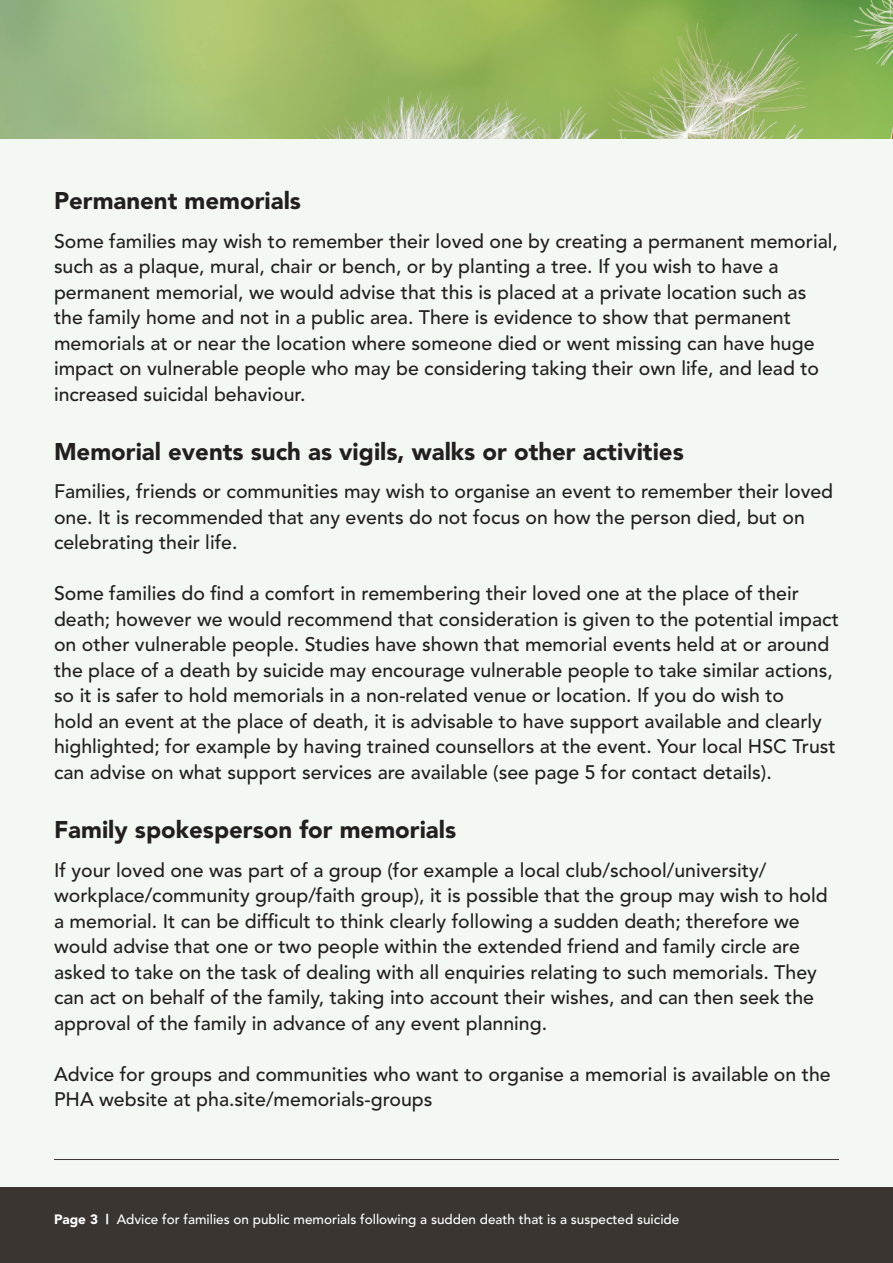
<style>
.page{position:relative;width:893px;height:1263px;background:#fff}
.page>*{position:absolute;margin:0;border:0;box-sizing:border-box;transform-origin:0 0}
.t1{font:900 24px "Avenir";color:#231f20}
.t2{font:500 19.5px/25.5px "Avenir";color:#231f20}
.t3{font:500 13.5px "Avenir";color:#fff}
.s1{font-weight:900}
</style>
<div class="page">
<div style="left:0;top:111px;width:893px;height:1098px;background:#f3f9f2"></div>
<div style="left:0;top:1188px;width:893px;height:75px;background:#3b3532"></div>
<hr style="left:54px;top:1159px;width:785px;height:1px;background:#3b3532">
<img style="left:0;top:0;width:893px;height:139px">
<p class="t1" style="left:54px;top:186px;width:249px">Permanent memorials</p>
<p class="t2" style="left:54px;top:228px;width:785px">Some families may wish to remember their loved one by creating a permanent memorial, such as a plaque, mural, chair or bench, or by planting a tree. If you wish to have a permanent memorial, we would advise that this is placed at a private location such as the family home and not in a public area. There is evidence to show that permanent memorials at or near the location where someone died or went missing can have huge impact on vulnerable people who may be considering taking their own life, and lead to increased suicidal behaviour.</p>
<p class="t1" style="left:54px;top:437px;width:631px">Memorial events such as vigils, walks or other activities</p>
<p class="t2" style="left:54px;top:479px;width:781px">Families, friends or communities may wish to organise an event to remember their loved one. It is recommended that any events do not focus on how the person died, but on celebrating their life.</p>
<p class="t2" style="left:54px;top:581px;width:786px">Some families do find a comfort in remembering their loved one at the place of their death; however we would recommend that consideration is given to the potential impact on other vulnerable people. Studies have shown that memorial events held at or around the place of a death by suicide may encourage vulnerable people to take similar actions, so it is safer to hold memorials in a non-related venue or location. If you do wish to<br>hold an event at the place of death, it is advisable to have support available and clearly highlighted; for example by having trained counsellors at the event. Your local HSC Trust can advise on what support services are available (see page 5 for contact details).</p>
<p class="t1" style="left:54px;top:815px;width:404px">Family spokesperson for memorials</p>
<p class="t2" style="left:54px;top:857px;width:775px">If your loved one was part of a group (for example a local club/school/university/ workplace/community group/faith group), it is possible that the group may wish to hold a memorial. It can be difficult to think clearly following a sudden death; therefore we would advise that one or two people within the extended friend and family circle are asked to take on the task of dealing with all enquiries relating to such memorials. They can act on behalf of the family, taking into account their wishes, and can then seek the approval of the family in advance of any event planning.</p>
<p class="t2" style="left:54px;top:1061px;width:778px">Advice for groups and communities who want to organise a memorial is available on the<br>PHA website at pha.site/memorials-groups</p>
<p class="t3" style="left:54px;top:1211px;width:627px"><span class="s1">Page 3 |</span> Advice for families on public memorials following a sudden death that is a suspected suicide</p>
</div>
